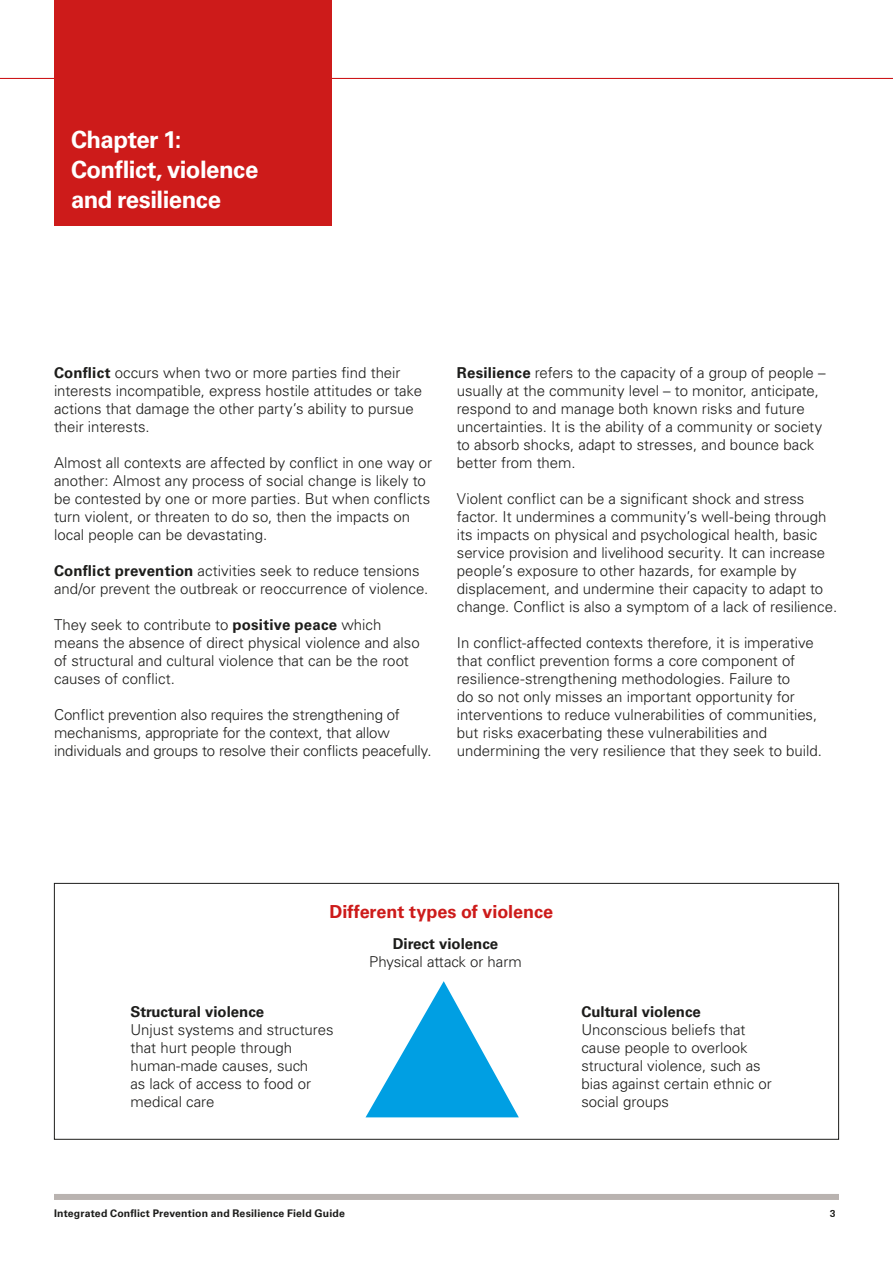
<style>
.page{position:relative;width:893px;height:1263px;background:#fff}
.page>*{position:absolute;margin:0;border:0;box-sizing:border-box;transform-origin:0 0}
.t1{font:700 24px/30px "Univers CA";letter-spacing:-.02em;color:#fff}
.t2{font:700 18px "Univers CA";letter-spacing:-.005em;color:#cd1b1a}
.t3{font:300 15px/18px "Univers CA";color:#1d1d1b}
.t4{font:700 15px "Univers CA";color:#1d1d1b}
.t5{font:700 10.5px "Univers CA";letter-spacing:.015em;color:#1d1d1b}
.t6{font:700 10.5px "Serifa BT";color:#1d1d1b}
.s1{font-weight:700}
</style>
<div class="page">
<div style="left:54px;top:1194px;width:785px;height:6px;background:#b9b3b0"></div>
<hr style="left:0;top:78px;width:893px;height:1px;background:#cd171a">
<div style="left:54px;top:0;width:277px;height:225px;background:#cd1b1a"></div>
<div style="left:54px;top:883px;width:785px;height:257px;border:1px solid #1d1d1b"></div>
<svg style="left:365px;top:981px;width:154px;height:136px"></svg>
<h1 class="t1" style="left:71px;top:125px;width:189px">Chapter 1:<br>Conflict, violence and resilience</h1>
<p class="t3" style="left:54px;top:364px;width:370px"><span class="s1">Conflict</span> occurs when two or more parties find their interests incompatible, express hostile attitudes or take actions that damage the other party’s ability to pursue their interests.</p>
<p class="t3" style="left:54px;top:454px;width:380px">Almost all contexts are affected by conflict in one way or another: Almost any process of social change is likely to be contested by one or more parties. But when conflicts turn violent, or threaten to do so, then the impacts on local people can be devastating.</p>
<p class="t3" style="left:54px;top:562px;width:376px"><span class="s1">Conflict prevention</span> activities seek to reduce tensions and/or prevent the outbreak or reoccurrence of violence.</p>
<p class="t3" style="left:54px;top:616px;width:367px">They seek to contribute to <span class="s1">positive peace</span> which means the absence of direct physical violence and also of structural and cultural violence that can be the root causes of conflict.</p>
<p class="t3" style="left:54px;top:706px;width:379px">Conflict prevention also requires the strengthening of mechanisms, appropriate for the context, that allow individuals and groups to resolve their conflicts peacefully.</p>
<p class="t3" style="left:457px;top:364px;width:370px"><span class="s1">Resilience</span> refers to the capacity of a group of people – usually at the community level – to monitor, anticipate, respond to and manage both known risks and future uncertainties. It is the ability of a community or society to absorb shocks, adapt to stresses, and bounce back better from them.</p>
<p class="t3" style="left:457px;top:490px;width:382px">Violent conflict can be a significant shock and stress factor. It undermines a community’s well-being through its impacts on physical and psychological health, basic service provision and livelihood security. It can increase people’s exposure to other hazards, for example by displacement, and undermine their capacity to adapt to change. Conflict is also a symptom of a lack of resilience.</p>
<p class="t3" style="left:457px;top:634px;width:367px">In conflict-affected contexts therefore, it is imperative that conflict prevention forms a core component of resilience-strengthening methodologies. Failure to<br>do so not only misses an important opportunity for interventions to reduce vulnerabilities of communities, but risks exacerbating these vulnerabilities and undermining the very resilience that they seek to build.</p>
<p class="t2" style="left:329px;top:901px;width:225px">Different types of violence</p>
<p class="t4" style="left:393px;top:934px;width:107px">Direct violence</p>
<p class="t3" style="left:369px;top:952px;width:154px">Physical attack or harm</p>
<p class="t4" style="left:130px;top:1002px;width:135px">Structural violence</p>
<p class="t3" style="left:130px;top:1020px;width:205px">Unjust systems and structures that hurt people through human-made causes, such<br>as lack of access to food or medical care</p>
<p class="t4" style="left:581px;top:1002px;width:121px">Cultural violence</p>
<p class="t3" style="left:581px;top:1020px;width:192px">Unconscious beliefs that cause people to overlook structural violence, such as bias against certain ethnic or social groups</p>
<p class="t5" style="left:54px;top:1207px;width:292px">Integrated Conflict Prevention and Resilience Field Guide</p>
<p class="t6" style="left:830px;top:1207px;width:7px">3</p>
</div>
